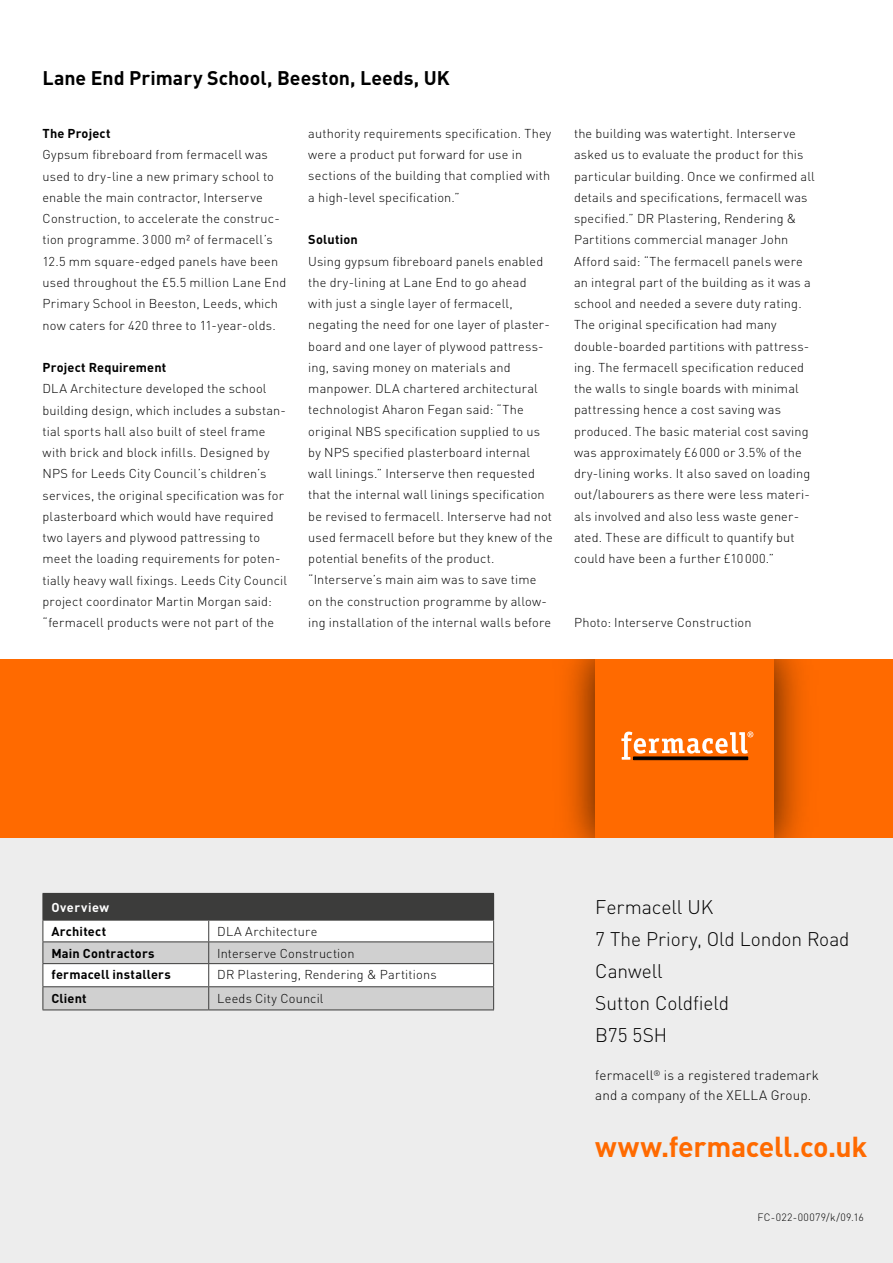
<style>
.page{position:relative;width:893px;height:1263px;background:#fff}
.page>*{position:absolute;margin:0;border:0;box-sizing:border-box;transform-origin:0 0}
.t1{font:700 28.5px "DIN Pro";letter-spacing:-.015em;color:#ff6a00}
.t2{font:300 19.5px/32px "DIN Pro";letter-spacing:-.005em;color:#000}
.t3{font:700 19.5px "DIN Pro";color:#000}
.t4{font:300 13.5px/20.2px "DIN Pro";letter-spacing:.01em;color:#000}
.t5{font:300 12.75px/21.3px "DIN Pro";letter-spacing:.015em;color:#000}
.t6{font:700 12.75px "DIN Pro";letter-spacing:.015em;color:#000}
.t7{font:700 12.75px "DIN Pro";letter-spacing:.035em;color:#fff}
.t8{font:300 10.5px "DIN Pro";letter-spacing:.04em;color:#000}
</style>
<div class="page">
<div style="left:0;top:829px;width:893px;height:434px;background:#ededed"></div>
<div style="left:0;top:659px;width:893px;height:179px;background:#ff6a00"></div>
<svg style="left:621px;top:731px;width:132px;height:29px"></svg>
<hr style="left:43px;top:893px;width:166px;height:1px;background:#3c3c3b">
<hr style="left:209px;top:893px;width:285px;height:1px;background:#3c3c3b">
<svg style="left:43px;top:894px;width:451px;height:115px;background:#bbb"></svg>
<hr style="left:43px;top:986px;width:166px;height:1px;background:#3c3c3b">
<hr style="left:43px;top:1009px;width:166px;height:1px;background:#3c3c3b">
<hr style="left:209px;top:986px;width:285px;height:1px;background:#3c3c3b">
<hr style="left:209px;top:1009px;width:285px;height:1px;background:#3c3c3b">
<h2 class="t3" style="left:43px;top:65px;width:409px">Lane End Primary School, Beeston, Leeds, UK</h2>
<p class="t6" style="left:43px;top:125px;width:70px">The Project</p>
<p class="t5" style="left:43px;top:144px;width:245px">Gypsum fibreboard from fermacell was used to dry-line a new primary school to enable the main contractor, Interserve Construction, to accelerate the construc&shy;tion programme. 3000 m² of fermacell’s 12.5 mm square-edged panels have been used throughout the £5.5 million Lane End Primary School in Beeston, Leeds, which now caters for 420 three to 11-year-olds.</p>
<p class="t6" style="left:43px;top:359px;width:125px">Project Requirement</p>
<p class="t5" style="left:43px;top:377px;width:246px">DLA Architecture developed the school building design, which includes a substan&shy;tial sports hall also built of steel frame with brick and block infills. Designed by NPS for Leeds City Council’s children’s services, the original specification was for plasterboard which would have required two layers and plywood pattressing to meet the loading requirements for poten&shy;tially heavy wall fixings. Leeds City Council project coordinator Martin Morgan said: “fermacell products were not part of the</p>
<p class="t5" style="left:308px;top:122px;width:245px">authority requirements specification. They were a product put forward for use in sections of the building that complied with a high-level specification.”</p>
<p class="t6" style="left:308px;top:231px;width:51px">Solution</p>
<p class="t5" style="left:308px;top:250px;width:246px">Using gypsum fibreboard panels enabled the dry-lining at Lane End to go ahead with just a single layer of fermacell, negating the need for one layer of plaster&shy;board and one layer of plywood pattress&shy;ing, saving money on materials and manpower. DLA chartered architectural technologist Aharon Fegan said: “The original NBS specification supplied to us by NPS specified plasterboard internal wall linings.” Interserve then requested that the internal wall linings specification be revised to fermacell. Interserve had not used fermacell before but they knew of the potential benefits of the product. “Interserve’s main aim was to save time on the construction programme by allow&shy;ing installation of the internal walls before</p>
<p class="t5" style="left:574px;top:122px;width:242px">the building was watertight. Interserve asked us to evaluate the product for this particular building. Once we confirmed all details and specifications, fermacell was specified.” DR Plastering, Rendering &amp; Partitions commercial manager John Afford said: “The fermacell panels were an integral part of the building as it was a school and needed a severe duty rating.<br>The original specification had many double-boarded partitions with pattress&shy;ing. The fermacell specification reduced the walls to single boards with minimal pattressing hence a cost saving was produced. The basic material cost saving was approximately £6000 or 3.5% of the dry-lining works. It also saved on loading out/labourers as there were less materi&shy;als involved and also less waste gener&shy;ated. These are difficult to quantify but could have been a further £10000.”</p>
<p class="t5" style="left:574px;top:611px;width:179px">Photo: Interserve Construction</p>
<p class="t7" style="left:51px;top:898px;width:59px">Overview</p>
<p class="t6" style="left:51px;top:923px;width:56px">Architect</p>
<p class="t5" style="left:217px;top:920px;width:102px">DLA Architecture</p>
<p class="t6" style="left:51px;top:944px;width:105px">Main Contractors</p>
<p class="t5" style="left:217px;top:942px;width:139px">Interserve Construction</p>
<p class="t6" style="left:51px;top:966px;width:121px">fermacell installers</p>
<p class="t5" style="left:217px;top:963px;width:221px">DR Plastering, Rendering &amp; Partitions</p>
<p class="t6" style="left:51px;top:989px;width:37px">Client</p>
<p class="t5" style="left:217px;top:987px;width:108px">Leeds City Council</p>
<h2 class="t2" style="left:595px;top:890px;width:256px">Fermacell UK<br>7 The Priory, Old London Road<br>Canwell<br>Sutton Coldfield<br>B75 5SH</h2>
<p class="t4" style="left:595px;top:1064px;width:225px">fermacell<sup>®</sup> is a registered trademark and a company of the XELLA Group.</p>
<h1 class="t1" style="left:595px;top:1128px;width:274px">www.fermacell.co.uk</h1>
<p class="t8" style="left:757px;top:1210px;width:108px">FC-022-00079/k/09.16</p>
</div>
